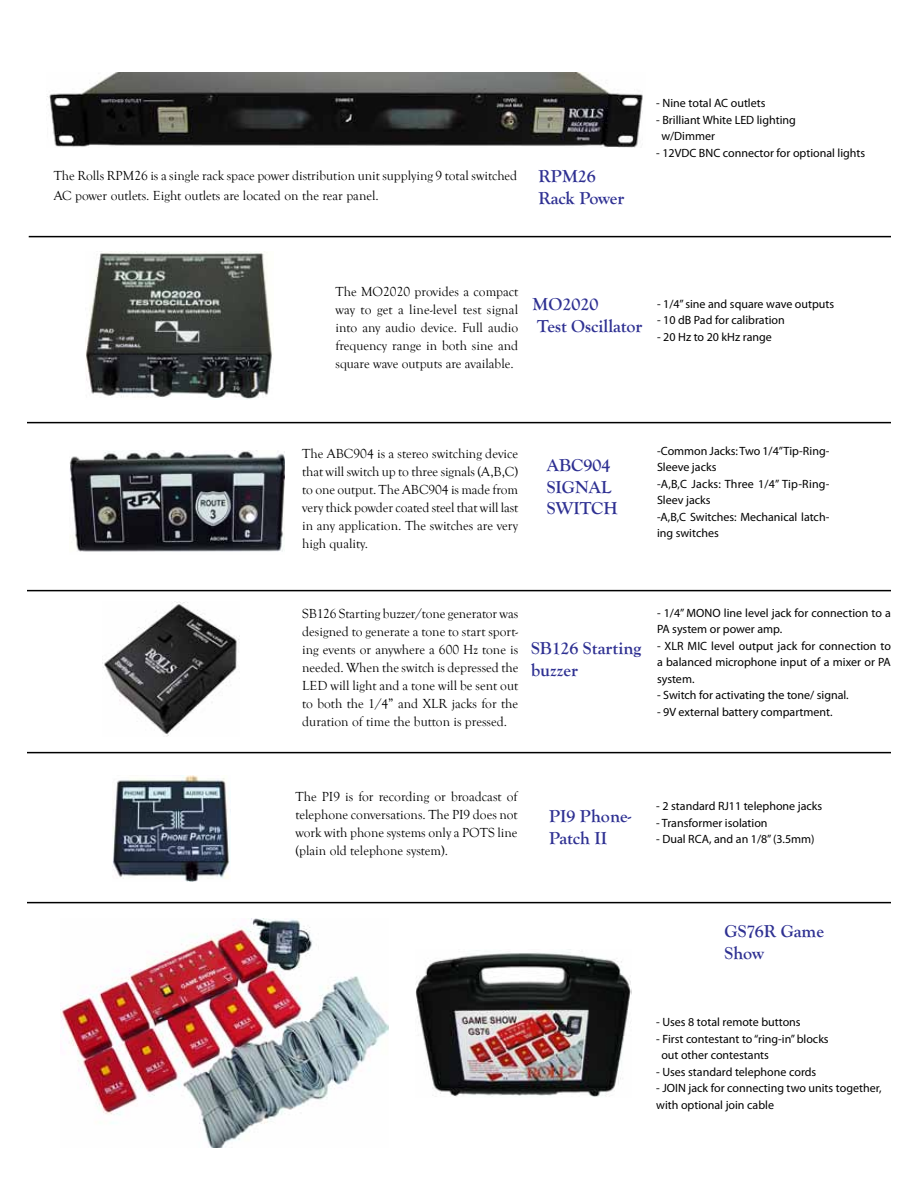
<style>
.page{position:relative;width:918px;height:1188px;background:#fff}
.page>*{position:absolute;margin:0;border:0;box-sizing:border-box;transform-origin:0 0}
.t1{font:700 18px/21.6px "Goudy Old Style T";color:#2e3092}
.t2{font:13.5px/18px "Goudy Old Style T";color:#000;text-align:justify}
.t3{font:12px/16.5px "Myriad Pro";color:#000}
</style>
<div class="page">
<hr style="left:29px;top:236px;width:862px;height:1px;background:#000">
<img style="left:70px;top:450px;width:215px;height:102px">
<img style="left:60px;top:918px;width:328px;height:230px">
<img style="left:416px;top:950px;width:215px;height:147px">
<img style="left:112px;top:776px;width:118px;height:105px">
<hr style="left:27px;top:752px;width:864px;height:1px;background:#000">
<hr style="left:27px;top:902px;width:864px;height:1px;background:#000">
<hr style="left:27px;top:590px;width:864px;height:1px;background:#000">
<img style="left:102px;top:601px;width:137px;height:136px">
<hr style="left:27px;top:422px;width:864px;height:1px;background:#000">
<img style="left:86px;top:251px;width:186px;height:148px">
<img style="left:47px;top:73px;width:596px;height:75px">
<p class="t2" style="left:54px;top:167px;width:465px;line-height:19.5px">The Rolls RPM26 is a single rack space power distribution unit supplying 9 total switched<br>AC power outlets. Eight outlets are located on the rear panel.</p>
<h1 class="t1" style="left:538px;top:166px;width:87px">RPM26<br>Rack Power</h1>
<p class="t3" style="left:656px;top:95px;width:111px">- Nine total AC outlets</p>
<p class="t3" style="left:661px;top:111px;width:136px;text-indent:-5px">- Brilliant White LED lighting w/Dimmer</p>
<p class="t3" style="left:656px;top:144px;width:211px">- 12VDC BNC connector for optional lights</p>
<p class="t2" style="left:335px;top:283px;width:184px">The MO2020 provides a compact way to get a line-level test signal into any audio device. Full audio frequency range in both sine and square wave outputs are available.</p>
<h1 class="t1" style="left:533px;top:294px;width:111px">MO2020<br>Test Oscillator</h1>
<p class="t3" style="left:657px;top:295px;width:179px">- 1/4” sine and square wave outputs</p>
<p class="t3" style="left:657px;top:312px;width:129px">- 10 dB Pad for calibration</p>
<p class="t3" style="left:657px;top:328px;width:116px">- 20 Hz to 20 kHz range</p>
<p class="t2" style="left:302px;top:445px;width:217px">The ABC904 is a stereo switching device that will switch up to three signals (A,B,C) to one output. The ABC904 is made from very thick powder coated steel that will last in any application. The switches are very high quality.</p>
<h1 class="t1" style="left:547px;top:455px;width:72px">ABC904<br>SIGNAL<br>SWITCH</h1>
<p class="t3" style="left:657px;top:442px;width:174px">-Common Jacks: Two 1/4” Tip-Ring-<br>Sleeve jacks<br>-A,B,C Jacks: Three 1/4” Tip-Ring-<br>Sleev jacks<br>-A,B,C Switches: Mechanical latch&shy;ing switches</p>
<p class="t2" style="left:302px;top:605px;width:218px">SB126 Starting buzzer/tone generator was designed to generate a tone to start sport&shy;ing events or anywhere a 600 Hz tone is needed. When the switch is depressed the LED will light and a tone will be sent out to both the 1/4” and XLR jacks for the duration of time the button is pressed.</p>
<p class="t3" style="left:657px;top:604px;width:235px">- 1/4” MONO line level jack for connection to a<br>PA system or power amp.</p>
<p class="t3" style="left:657px;top:637px;width:236px;text-align:justify">- XLR MIC level output jack for connection to a balanced microphone input of a mixer or PA system.</p>
<p class="t3" style="left:657px;top:687px;width:193px">- Switch for activating the tone/ signal.</p>
<p class="t3" style="left:657px;top:703px;width:177px">- 9V external battery compartment.</p>
<h1 class="t1" style="left:531px;top:638px;width:112px">SB126 Starting buzzer</h1>
<p class="t2" style="left:296px;top:788px;width:224px">The PI9 is for recording or broadcast of telephone conversations. The PI9 does not work with phone systems only a POTS line (plain old telephone system).</p>
<h1 class="t1" style="left:549px;top:806px;width:84px">PI9 Phone-<br>Patch II</h1>
<p class="t3" style="left:656px;top:798px;width:168px">- 2 standard RJ11 telephone jacks</p>
<p class="t3" style="left:656px;top:814px;width:113px">- Transformer isolation</p>
<p class="t3" style="left:656px;top:831px;width:160px">- Dual RCA, and an 1/8” (3.5mm)</p>
<h1 class="t1" style="left:724px;top:921px;width:101px">GS76R Game<br>Show</h1>
<p class="t3" style="left:656px;top:1014px;width:146px">- Uses 8 total remote buttons</p>
<p class="t3" style="left:661px;top:1030px;width:169px;text-indent:-5px">- First contestant to “ring-in” blocks out other contestants</p>
<p class="t3" style="left:656px;top:1063px;width:162px">- Uses standard telephone cords</p>
<p class="t3" style="left:656px;top:1080px;width:227px">- JOIN jack for connecting two units together, with optional join cable</p>
</div>
